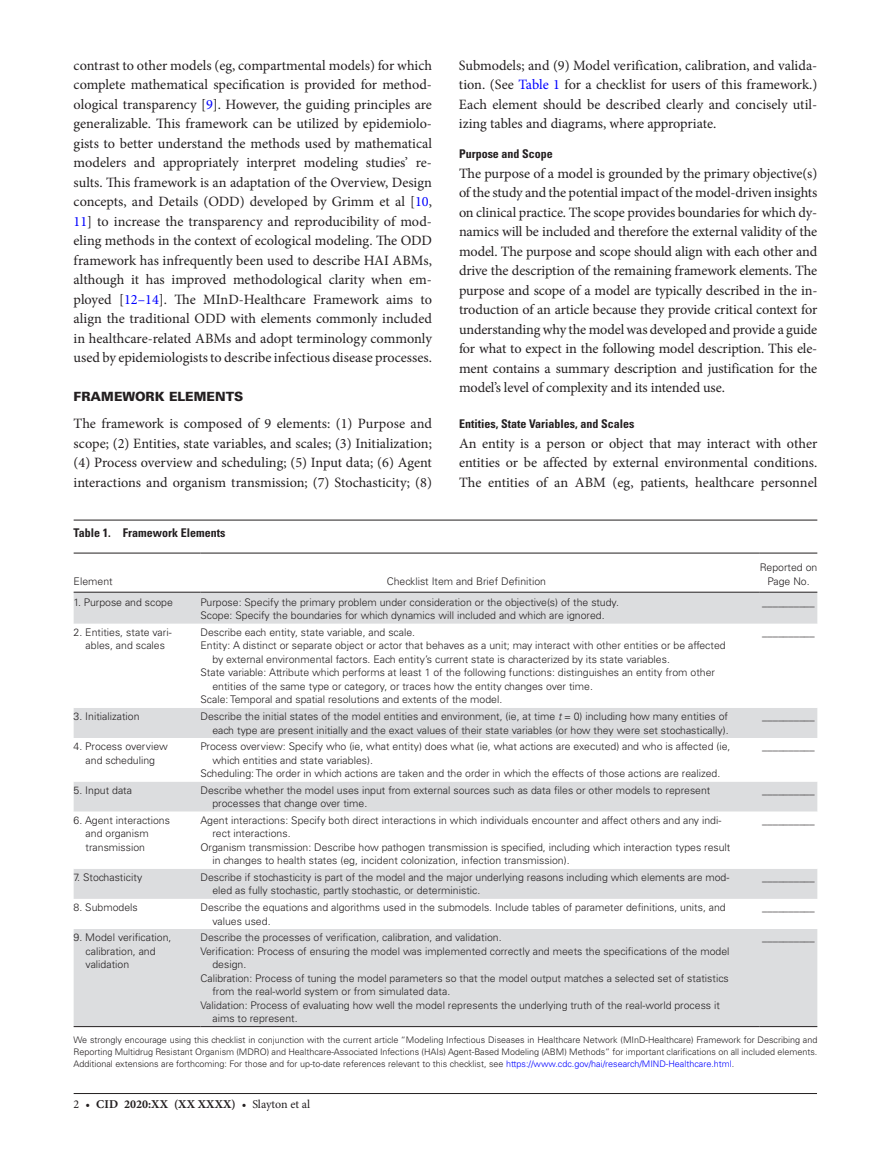
<style>
.page{position:relative;width:891px;height:1174px;background:#fff}
.page>*{position:absolute;margin:0;border:0;box-sizing:border-box;transform-origin:0 0}
.t1{font:14.25px/19.5px "Minion Pro";letter-spacing:-.005em;color:#231f20;text-align:justify}
.t2{font:900 12.75px "Univers LT Std";color:#231f20}
.t3{font:700 condensed 12px "Univers LT Std";color:#231f20}
.t4{font:700 12px "Minion Pro";letter-spacing:.01em;color:#231f20}
.t5{font:300 10.5px/13.5px "Univers LT Std";color:#231f20}
.t6{font:300 9px/12px "Univers LT Std";color:#231f20;text-align:justify}
.s1{color:#00f}
.s2{font-style:italic}
.s3{font-weight:400}
</style>
<div class="page">
<hr style="left:74px;top:1093px;width:743px;height:1px;background:#231f20">
<hr style="left:74px;top:520px;width:743px;height:1px;background:#231f20">
<svg style="left:74px;top:591px;width:743px;height:1px"></svg>
<div style="left:74px;top:593px;width:743px;height:433px;background:#dcdddf"></div>
<svg style="left:74px;top:624px;width:743px;height:305px"></svg>
<hr style="left:74px;top:553px;width:126px;height:1px;background:#231f20">
<hr style="left:74px;top:592px;width:126px;height:1px;background:#231f20">
<hr style="left:200px;top:553px;width:560px;height:1px;background:#231f20">
<hr style="left:200px;top:592px;width:560px;height:1px;background:#231f20">
<hr style="left:760px;top:553px;width:57px;height:1px;background:#231f20">
<hr style="left:760px;top:592px;width:57px;height:1px;background:#231f20">
<hr style="left:74px;top:1026px;width:126px;height:1px;background:#231f20">
<hr style="left:200px;top:1026px;width:560px;height:1px;background:#231f20">
<hr style="left:760px;top:1026px;width:57px;height:1px;background:#231f20">
<p class="t1" style="left:74px;top:55px;width:360px">contrast to other models (eg, compartmental models) for which complete mathematical specification is provided for method&shy;ological transparency [<span class="s1">9</span>]. However, the guiding principles are generalizable. This framework can be utilized by epidemiolo&shy;gists to better understand the methods used by mathematical modelers and appropriately interpret modeling studies’ re&shy;sults. This framework is an adaptation of the Overview, Design concepts, and Details (ODD) developed by Grimm et al [<span class="s1">10</span>, <span class="s1">11</span>] to increase the transparency and reproducibility of mod&shy;eling methods in the context of ecological modeling. The ODD framework has infrequently been used to describe HAI ABMs, although it has improved methodological clarity when em&shy;ployed [<span class="s1">12–14</span>]. The MInD-Healthcare Framework aims to align the traditional ODD with elements commonly included in healthcare-related ABMs and adopt terminology commonly used by epidemiologists to describe infectious disease processes.</p>
<p class="t2" style="left:74px;top:389px;width:171px">FRAMEWORK ELEMENTS</p>
<p class="t1" style="left:74px;top:414px;width:360px">The framework is composed of 9 elements: (1) Purpose and scope; (2) Entities, state variables, and scales; (3) Initialization; (4) Process overview and scheduling; (5) Input data; (6) Agent interactions and organism transmission; (7) Stochasticity; (8)</p>
<p class="t3" style="left:74px;top:525px;width:153px">Table 1. Framework Elements</p>
<p class="t1" style="left:459px;top:55px;width:360px">Submodels; and (9) Model verification, calibration, and valida&shy;tion. (See <span class="s1">Table 1</span> for a checklist for users of this framework.)<br>Each element should be described clearly and concisely util&shy;izing tables and diagrams, where appropriate.</p>
<p class="t3" style="left:459px;top:146px;width:95px">Purpose and Scope</p>
<p class="t1" style="left:459px;top:163px;width:360px">The purpose of a model is grounded by the primary objective(s) of the study and the potential impact of the model-driven insights on clinical practice. The scope provides boundaries for which dy&shy;namics will be included and therefore the external validity of the model. The purpose and scope should align with each other and drive the description of the remaining framework elements. The purpose and scope of a model are typically described in the in&shy;troduction of an article because they provide critical context for understanding why the model was developed and provide a guide for what to expect in the following model description. This ele&shy;ment contains a summary description and justification for the model’s level of complexity and its intended use.</p>
<p class="t3" style="left:459px;top:416px;width:177px">Entities, State Variables, and Scales</p>
<h1 class="t1" style="left:459px;top:433px;width:360px">An entity is a person or object that may interact with other entities or be affected by external environmental conditions.<br>The entities of an ABM (eg, patients, healthcare personnel</h1>
<p class="t5" style="left:74px;top:574px;width:41px">Element</p>
<p class="t5" style="left:387px;top:574px;width:161px">Checklist Item and Brief Definition</p>
<p class="t5" style="left:760px;top:561px;width:59px;text-align:center">Reported on<br>Page No.</p>
<p class="t5" style="left:74px;top:595px;width:101px">1. Purpose and scope</p>
<p class="t5" style="left:200px;top:595px;width:420px">Purpose: Specify the primary problem under consideration or the objective(s) of the study.<br>Scope: Specify the boundaries for which dynamics will included and which are ignored.</p>
<p class="t5" style="left:762px;top:595px;width:54px">__________</p>
<p class="t5" style="left:74px;top:625px;width:100px;text-align:center">2. Entities, state vari&shy;ables, and scales</p>
<p class="t5" style="left:200px;top:625px;width:216px">Describe each entity, state variable, and scale.</p>
<p class="t5" style="left:762px;top:625px;width:54px">__________</p>
<p class="t5" style="left:200px;top:639px;width:527px">Entity: A distinct or separate object or actor that behaves as a unit; may interact with other entities or be affected</p>
<p class="t5" style="left:212px;top:652px;width:459px">by external environmental factors. Each entity’s current state is characterized by its state variables.</p>
<p class="t5" style="left:200px;top:666px;width:516px">State variable: Attribute which performs at least 1 of the following functions: distinguishes an entity from other</p>
<p class="t5" style="left:212px;top:679px;width:382px">entities of the same type or category, or traces how the entity changes over time.</p>
<p class="t5" style="left:200px;top:693px;width:303px">Scale: Temporal and spatial resolutions and extents of the model.</p>
<p class="t5" style="left:74px;top:710px;width:67px">3. Initialization</p>
<p class="t5" style="left:200px;top:710px;width:530px;text-align:right">Describe the initial states of the model entities and environment, (ie, at time <span class="s2">t</span> = 0) including how many entities of each type are present initially and the exact values of their state variables (or how they were set stochastically).</p>
<p class="t5" style="left:762px;top:710px;width:54px">__________</p>
<p class="t5" style="left:74px;top:740px;width:96px;text-align:center">4. Process overview and scheduling</p>
<p class="t5" style="left:200px;top:740px;width:532px">Process overview: Specify who (ie, what entity) does what (ie, what actions are executed) and who is affected (ie,</p>
<p class="t5" style="left:762px;top:740px;width:54px">__________</p>
<p class="t5" style="left:212px;top:753px;width:162px">which entities and state variables).</p>
<p class="t5" style="left:200px;top:767px;width:521px">Scheduling: The order in which actions are taken and the order in which the effects of those actions are realized.</p>
<p class="t5" style="left:74px;top:783px;width:60px">5. Input data</p>
<p class="t5" style="left:212px;top:783px;width:500px;text-indent:-12px">Describe whether the model uses input from external sources such as data files or other models to represent processes that change over time.</p>
<p class="t5" style="left:762px;top:783px;width:54px">__________</p>
<p class="t5" style="left:86px;top:813px;width:86px;text-indent:-12px">6. Agent interactions and organism transmission</p>
<p class="t5" style="left:200px;top:813px;width:522px">Agent interactions: Specify both direct interactions in which individuals encounter and affect others and any indi-</p>
<p class="t5" style="left:762px;top:813px;width:54px">__________</p>
<p class="t5" style="left:212px;top:827px;width:80px">rect interactions.</p>
<p class="t5" style="left:200px;top:840px;width:532px">Organism transmission: Describe how pathogen transmission is specified, including which interaction types result</p>
<p class="t5" style="left:212px;top:854px;width:359px">in changes to health states (eg, incident colonization, infection transmission).</p>
<p class="t5" style="left:74px;top:870px;width:70px">7. Stochasticity</p>
<p class="t5" style="left:212px;top:870px;width:518px;text-indent:-12px">Describe if stochasticity is part of the model and the major underlying reasons including which elements are mod&shy;eled as fully stochastic, partly stochastic, or deterministic.</p>
<p class="t5" style="left:762px;top:870px;width:54px">__________</p>
<p class="t5" style="left:74px;top:901px;width:66px">8. Submodels</p>
<p class="t5" style="left:212px;top:901px;width:515px;text-indent:-12px">Describe the equations and algorithms used in the submodels. Include tables of parameter definitions, units, and values used.</p>
<p class="t5" style="left:762px;top:901px;width:54px">__________</p>
<p class="t5" style="left:86px;top:931px;width:87px;text-indent:-12px">9. Model verification, calibration, and validation</p>
<p class="t5" style="left:200px;top:931px;width:303px">Describe the processes of verification, calibration, and validation.</p>
<p class="t5" style="left:762px;top:931px;width:54px">__________</p>
<p class="t5" style="left:200px;top:944px;width:531px">Verification: Process of ensuring the model was implemented correctly and meets the specifications of the model</p>
<p class="t5" style="left:212px;top:958px;width:35px">design.</p>
<p class="t5" style="left:200px;top:971px;width:530px">Calibration: Process of tuning the model parameters so that the model output matches a selected set of statistics</p>
<p class="t5" style="left:212px;top:985px;width:239px">from the real-world system or from simulated data.</p>
<p class="t5" style="left:200px;top:998px;width:521px">Validation: Process of evaluating how well the model represents the underlying truth of the real-world process it</p>
<p class="t5" style="left:212px;top:1012px;width:87px">aims to represent.</p>
<p class="t6" style="left:74px;top:1034px;width:745px">We strongly encourage using this checklist in conjunction with the current article “Modeling Infectious Diseases in Healthcare Network (MInD-Healthcare) Framework for Describing and Reporting Multidrug Resistant Organism (MDRO) and Healthcare-Associated Infections (HAIs) Agent-Based Modeling (ABM) Methods” for important clarifications on all included elements.<br>Additional extensions are forthcoming: For those and for up-to-date references relevant to this checklist, see <span class="s1">https://www.cdc.gov/hai/research/MIND-Healthcare.html</span>.</p>
<p class="t4" style="left:74px;top:1095px;width:238px"><span class="s3">2 •</span> cid 2020:XX (XX XXXX) <span class="s3">• Slayton et al</span></p>
</div>
